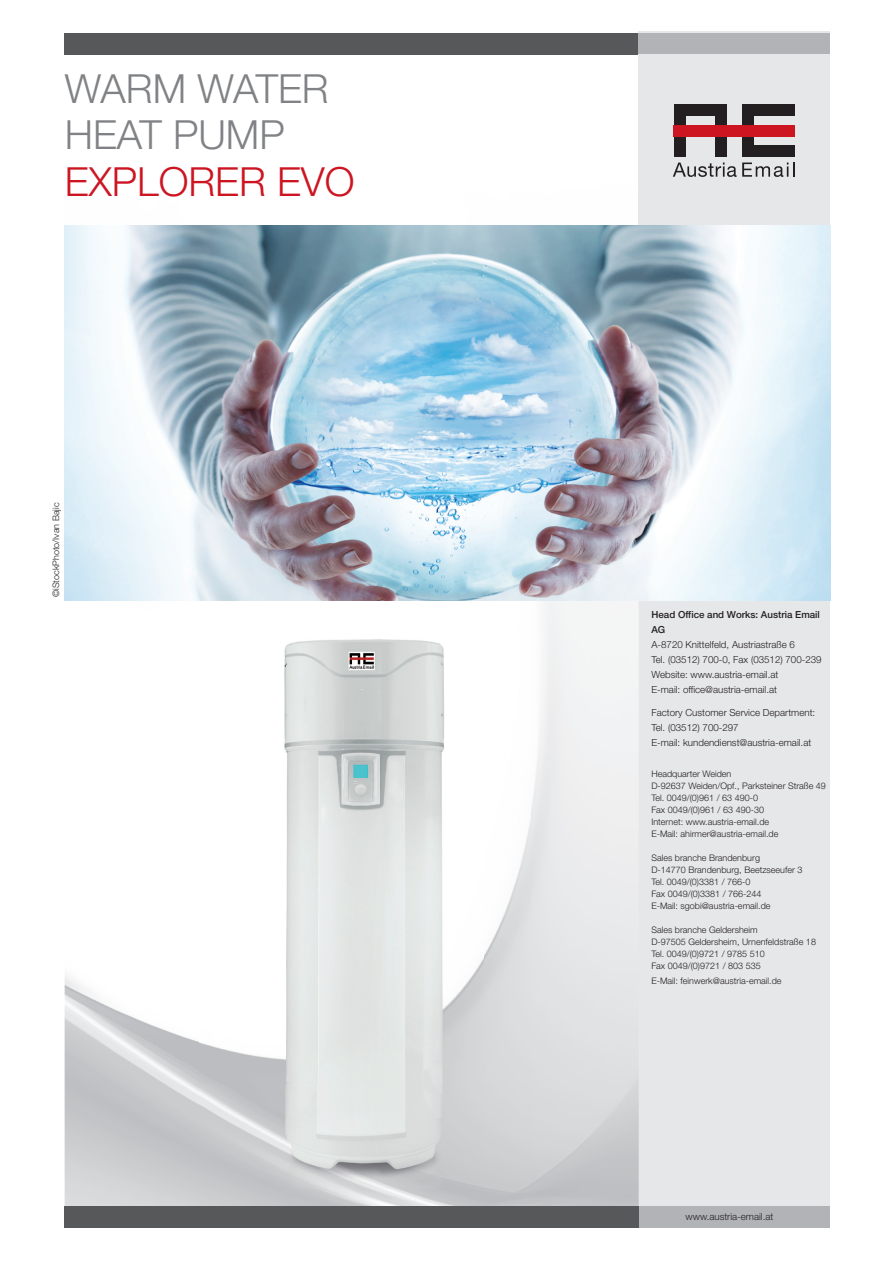
<style>
.page{position:relative;width:893px;height:1263px;background:#fff}
.page>*{position:absolute;margin:0;border:0;box-sizing:border-box;transform-origin:0 0}
.t1{font:300 40.2px/46.5px "Helvetica Neue CE";letter-spacing:-.035em;color:#808285}
.t2{font:300 40.2px "Helvetica Neue CE";color:#cd1522}
.t3{font:300 9.75px/15px "Helvetica Neue CE";color:#231f20}
.t4{font:500 9.75px/15px "Helvetica Neue CE";color:#231f20}
.t5{font:300 9px/12px "Helvetica Neue CE";color:#231f20}
</style>
<div class="page">
<div style="left:639px;top:32px;width:191px;height:1185px;background:#e6e7e9"></div>
<div style="left:639px;top:1206px;width:191px;height:22px;background:#b2b3b7"></div>
<img style="left:65px;top:161px;width:574px;height:1045px">
<img style="left:65px;top:225px;width:765px;height:375px">
<div style="left:65px;top:33px;width:574px;height:21px;background:#57585a"></div>
<div style="left:639px;top:33px;width:191px;height:21px;background:#b2b3b7"></div>
<div style="left:65px;top:1206px;width:574px;height:22px;background:#57585a"></div>
<div style="left:674px;top:105px;width:52px;height:11px;background:#231f20"></div>
<div style="left:674px;top:105px;width:11px;height:51px;background:#231f20"></div>
<div style="left:715px;top:105px;width:11px;height:51px;background:#231f20"></div>
<div style="left:742px;top:105px;width:12px;height:51px;background:#231f20"></div>
<div style="left:742px;top:105px;width:53px;height:11px;background:#231f20"></div>
<div style="left:742px;top:145px;width:53px;height:11px;background:#231f20"></div>
<div style="left:674px;top:125px;width:121px;height:11px;background:#cd1522"></div>
<svg style="left:673px;top:163px;width:122px;height:14px"></svg>
<img style="left:199px;top:619px;width:331px;height:569px">
<h1 class="t1" style="left:65px;top:65px;width:265px">WARM WATER<br>HEAT PUMP</h1>
<h1 class="t2" style="left:65px;top:157px;width:291px">EXPLORER EVO</h1>
<p class="t5" style="left:50px;top:597px;width:96px;rotate:-90deg">©iStockPhoto/Ivan Bajic</p>
<p class="t4" style="left:651px;top:607px;width:170px">Head Office and Works: Austria Email<br>AG</p>
<p class="t3" style="left:651px;top:637px;width:172px">A-8720 Knittelfeld, Austriastraße 6<br>Tel. (03512) 700-0, Fax (03512) 700-239<br>Website: www.austria-email.at<br>E-mail: office@austria-email.at</p>
<p class="t3" style="left:651px;top:705px;width:165px">Factory Customer Service Department:<br>Tel. (03512) 700-297<br>E-mail: kundendienst@austria-email.at</p>
<p class="t5" style="left:651px;top:768px;width:176px">Headquarter Weiden<br>D-92637 Weiden/Opf., Parksteiner Straße 49<br>Tel. 0049/(0)961 / 63 490-0<br>Fax 0049/(0)961 / 63 490-30<br>Internet: www.austria-email.de<br>E-Mail: ahirmer@austria-email.de</p>
<p class="t5" style="left:651px;top:852px;width:152px">Sales branche Brandenburg<br>D-14770 Brandenburg, Beetzseeufer 3<br>Tel. 0049/(0)3381 / 766-0<br>Fax 0049/(0)3381 / 766-244<br>E-Mail: sgobi@austria-email.de</p>
<p class="t5" style="left:651px;top:924px;width:166px">Sales branche Geldersheim<br>D-97505 Geldersheim, Urnenfeldstraße 18<br>Tel. 0049/(0)9721 / 9785 510<br>Fax 0049/(0)9721 / 803 535</p>
<p class="t5" style="left:651px;top:975px;width:132px">E-Mail: feinwerk@austria-email.de</p>
<p class="t3" style="left:686px;top:1209px;width:89px">www.austria-email.at</p>
</div>
